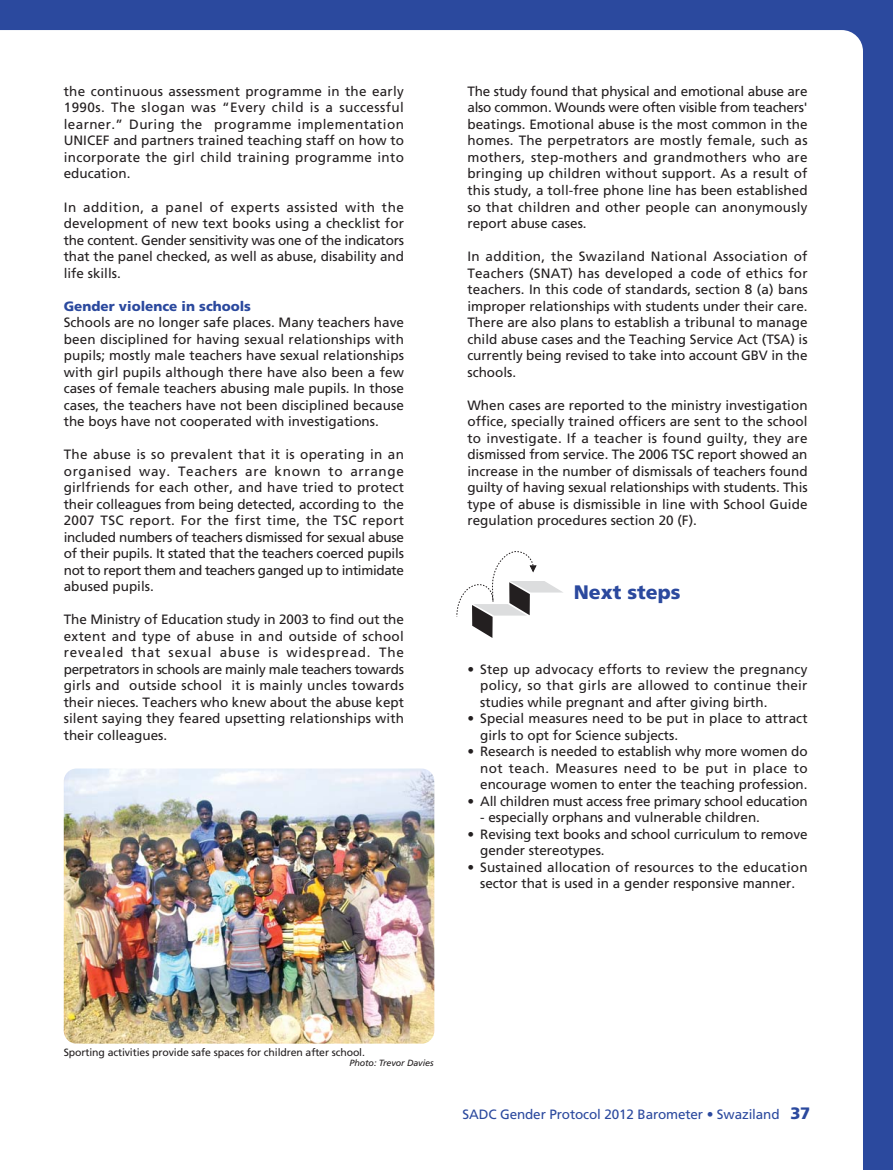
<style>
.page{position:relative;width:893px;height:1170px;background:#fff}
.page>*{position:absolute;margin:0;border:0;box-sizing:border-box;transform-origin:0 0}
.t1{font:900 19.5px "Frutiger LT Std";color:#2b499e}
.t2{font:13.5px/16.5px "Frutiger LT Std";color:#231f20;text-align:justify}
.t3{font:13.5px "Frutiger LT Std";letter-spacing:-.01em;color:#2b499e}
.t4{font:900 13.5px "Frutiger LT Std";color:#2b499e}
.t5{font:10.5px "Frutiger LT Std";letter-spacing:-.01em;color:#231f20}
.t6{font:italic 9px "Frutiger LT Std";letter-spacing:-.01em;color:#231f20}
.s1{font-weight:900;font-size:16.5px}
</style>
<div class="page">
<div style="left:0;top:0;width:893px;height:1169px;background:#2b499e"></div>
<div style="left:0;top:30px;width:863px;height:1139px;background:#fff"></div>
<svg style="left:456px;top:550px;width:108px;height:88px;background:#e5e5e5"></svg>
<img style="left:64px;top:768px;width:370px;height:275px;border-radius:13px">
<p class="t2" style="left:64px;top:84px;width:342px">the continuous assessment programme in the early 1990s. The slogan was “Every child is a successful learner.” During the programme implementation UNICEF and partners trained teaching staff on how to incorporate the girl child training programme into education.</p>
<p class="t2" style="left:64px;top:199px;width:342px">In addition, a panel of experts assisted with the development of new text books using a checklist for the content. Gender sensitivity was one of the indicators that the panel checked, as well as abuse, disability and life skills.</p>
<p class="t4" style="left:64px;top:300px;width:189px">Gender violence in schools</p>
<p class="t2" style="left:64px;top:315px;width:342px">Schools are no longer safe places. Many teachers have been disciplined for having sexual relationships with pupils; mostly male teachers have sexual relationships with girl pupils although there have also been a few cases of female teachers abusing male pupils. In those cases, the teachers have not been disciplined because the boys have not cooperated with investigations.</p>
<p class="t2" style="left:64px;top:447px;width:342px">The abuse is so prevalent that it is operating in an organised way. Teachers are known to arrange girlfriends for each other, and have tried to protect their colleagues from being detected, according to the 2007 TSC report. For the first time, the TSC report included numbers of teachers dismissed for sexual abuse of their pupils. It stated that the teachers coerced pupils not to report them and teachers ganged up to intimidate abused pupils.</p>
<p class="t2" style="left:64px;top:612px;width:342px">The Ministry of Education study in 2003 to find out the extent and type of abuse in and outside of school revealed that sexual abuse is widespread. The perpetrators in schools are mainly male teachers towards girls and outside school it is mainly uncles towards their nieces. Teachers who knew about the abuse kept silent saying they feared upsetting relationships with their colleagues.</p>
<p class="t2" style="left:467px;top:84px;width:342px">The study found that physical and emotional abuse are also common. Wounds were often visible from teachers' beatings. Emotional abuse is the most common in the homes. The perpetrators are mostly female, such as mothers, step-mothers and grandmothers who are bringing up children without support. As a result of this study, a toll-free phone line has been established so that children and other people can anonymously report abuse cases.</p>
<p class="t2" style="left:467px;top:249px;width:342px">In addition, the Swaziland National Association of Teachers (SNAT) has developed a code of ethics for teachers. In this code of standards, section 8 (a) bans improper relationships with students under their care.<br>There are also plans to establish a tribunal to manage child abuse cases and the Teaching Service Act (TSA) is currently being revised to take into account GBV in the schools.</p>
<p class="t2" style="left:467px;top:397px;width:342px">When cases are reported to the ministry investigation office, specially trained officers are sent to the school to investigate. If a teacher is found guilty, they are dismissed from service. The 2006 TSC report showed an increase in the number of dismissals of teachers found guilty of having sexual relationships with students. This type of abuse is dismissible in line with School Guide regulation procedures section 20 (F).</p>
<h1 class="t1" style="left:574px;top:583px;width:108px">Next steps</h1>
<p class="t2" style="left:480px;top:661px;width:329px;text-indent:-13px">• Step up advocacy efforts to review the pregnancy policy, so that girls are allowed to continue their studies while pregnant and after giving birth.</p>
<p class="t2" style="left:480px;top:711px;width:329px;text-indent:-13px">• Special measures need to be put in place to attract girls to opt for Science subjects.</p>
<p class="t2" style="left:480px;top:744px;width:329px;text-indent:-13px">• Research is needed to establish why more women do not teach. Measures need to be put in place to encourage women to enter the teaching profession.</p>
<p class="t2" style="left:467px;top:793px;width:342px">• All children must access free primary school education</p>
<p class="t2" style="left:480px;top:810px;width:281px">- especially orphans and vulnerable children.</p>
<p class="t2" style="left:480px;top:826px;width:329px;text-indent:-13px">• Revising text books and school curriculum to remove gender stereotypes.</p>
<p class="t2" style="left:467px;top:859px;width:342px;text-align:center">• Sustained allocation of resources to the education sector that is used in a gender responsive manner.</p>
<p class="t5" style="left:64px;top:1047px;width:303px">Sporting activities provide safe spaces for children after school.</p>
<p class="t6" style="left:349px;top:1059px;width:86px">Photo: Trevor Davies</p>
<p class="t3" style="left:462px;top:1108px;width:349px">SADC Gender Protocol 2012 Barometer • Swaziland <span class="s1">37</span></p>
</div>
